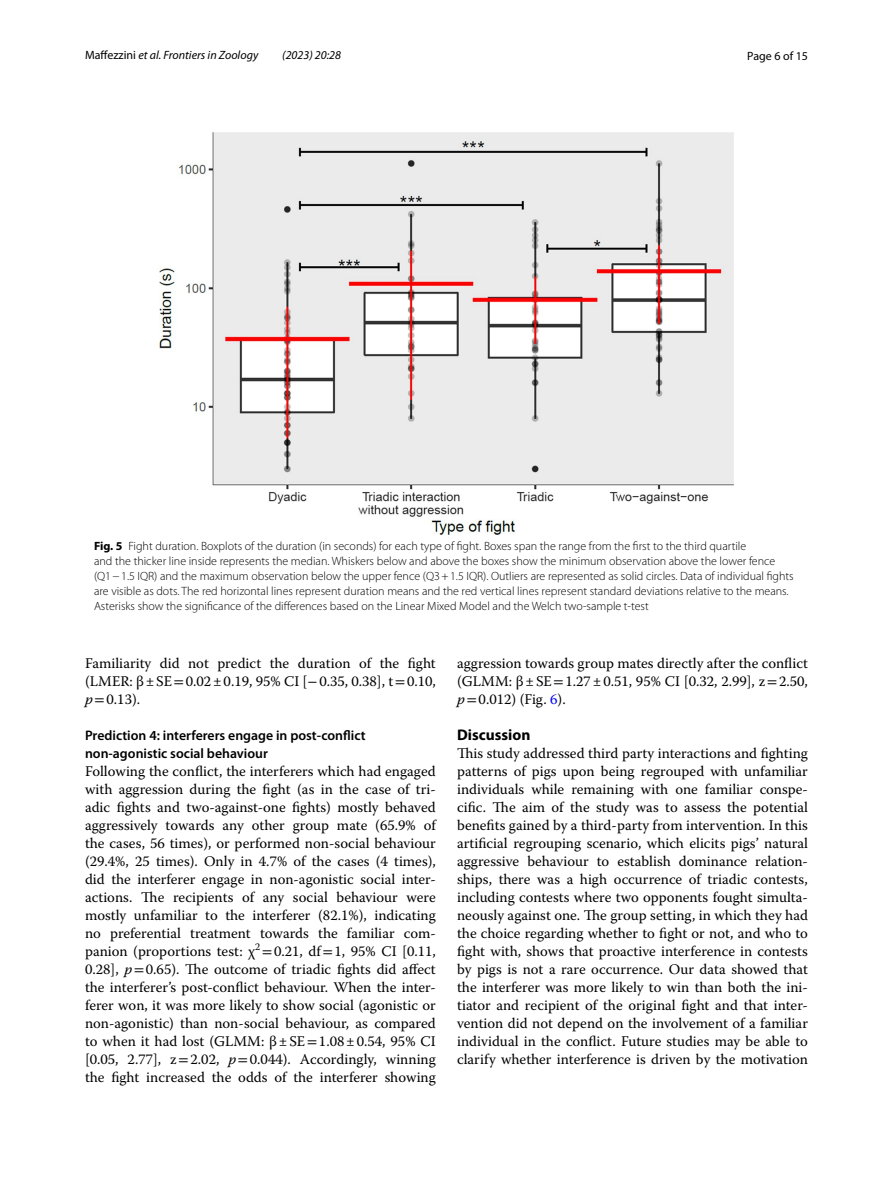
<style>
.page{position:relative;width:893px;height:1187px;background:#fff}
.page>*{position:absolute;margin:0;border:0;box-sizing:border-box;transform-origin:0 0}
.t1{font:700 15.45px "Myriad Pro";color:#000}
.t2{font:14.7px/18px "Warnock Pro";color:#000;text-align:justify}
.t3{font:600 13.8px/18px "Myriad Pro";color:#000}
.t4{font:300 12px/15px "Myriad Pro";color:#000}
.t5{font:italic 12px "Myriad Pro";color:#000}
.t6{font:12px "Myriad Pro";color:#000}
.s1{font-style:normal}
.s2{font-weight:700}
.s3{font-family:"STIX"}
.s4{font-style:italic}
.s5{color:#00f}
</style>
<div class="page">
<img style="left:159px;top:133px;width:574px;height:401px">
<p class="t5" style="left:85px;top:48px;width:175px"><span class="s1">Maffezzini</span> et al. Frontiers in Zoology</p>
<p class="t5" style="left:282px;top:48px;width:60px">(2023) 20:28</p>
<p class="t6" style="left:747px;top:48px;width:62px">Page 6 of 15</p>
<p class="t4" style="left:94px;top:538px;width:701px"><span class="s2">Fig. 5</span> Fight duration. Boxplots of the duration (in seconds) for each type of fight. Boxes span the range from the first to the third quartile<br>and the thicker line inside represents the median. Whiskers below and above the boxes show the minimum observation above the lower fence (Q1−1.5 IQR) and the maximum observation below the upper fence (Q3+1.5 IQR). Outliers are represented as solid circles. Data of individual fights are visible as dots. The red horizontal lines represent duration means and the red vertical lines represent standard deviations relative to the means.<br>Asterisks show the significance of the differences based on the Linear Mixed Model and the Welch two-sample t-test</p>
<p class="t2" style="left:85px;top:653px;width:352px">Familiarity did not predict the duration of the fight (LMER: β±SE<span class="s3">=</span>0.02±0.19, 95% CI [<span class="s3">−</span>0.35, 0.38], t<span class="s3">=</span>0.10, <span class="s4">p</span><span class="s3">=</span>0.13).</p>
<p class="t3" style="left:85px;top:725px;width:282px">Prediction 4: interferers engage in post‑conflict non‑agonistic social behaviour</p>
<p class="t2" style="left:85px;top:761px;width:352px">Following the conflict, the interferers which had engaged with aggression during the fight (as in the case of tri&shy;adic fights and two-against-one fights) mostly behaved aggressively towards any other group mate (65.9% of the cases, 56 times), or performed non-social behaviour (29.4%, 25 times). Only in 4.7% of the cases (4 times), did the interferer engage in non-agonistic social inter&shy;actions. The recipients of any social behaviour were mostly unfamiliar to the interferer (82.1%), indicating no preferential treatment towards the familiar com&shy;panion (proportions test: χ<sup>2</sup> <span class="s3">=</span>0.21, df<span class="s3">=</span>1, 95% CI [0.11, 0.28], <span class="s4">p</span><span class="s3">=</span>0.65). The outcome of triadic fights did affect the interferer’s post-conflict behaviour. When the inter&shy;ferer won, it was more likely to show social (agonistic or non-agonistic) than non-social behaviour, as compared to when it had lost (GLMM: β±SE<span class="s3">=</span>1.08±0.54, 95% CI [0.05, 2.77], z<span class="s3">=</span>2.02, <span class="s4">p</span><span class="s3">=</span>0.044). Accordingly, winning the fight increased the odds of the interferer showing</p>
<p class="t2" style="left:457px;top:653px;width:352px">aggression towards group mates directly after the conflict (GLMM: β±SE<span class="s3">=</span>1.27±0.51, 95% CI [0.32, 2.99], z<span class="s3">=</span>2.50, <span class="s4">p</span><span class="s3">=</span>0.012) (Fig. <span class="s5">6</span>).</p>
<p class="t1" style="left:457px;top:724px;width:75px">Discussion</p>
<p class="t2" style="left:457px;top:743px;width:352px">This study addressed third party interactions and fighting patterns of pigs upon being regrouped with unfamiliar individuals while remaining with one familiar conspe&shy;cific. The aim of the study was to assess the potential benefits gained by a third-party from intervention. In this artificial regrouping scenario, which elicits pigs’ natural aggressive behaviour to establish dominance relation&shy;ships, there was a high occurrence of triadic contests, including contests where two opponents fought simulta&shy;neously against one. The group setting, in which they had the choice regarding whether to fight or not, and who to fight with, shows that proactive interference in contests by pigs is not a rare occurrence. Our data showed that the interferer was more likely to win than both the ini&shy;tiator and recipient of the original fight and that inter&shy;vention did not depend on the involvement of a familiar individual in the conflict. Future studies may be able to clarify whether interference is driven by the motivation</p>
</div>
